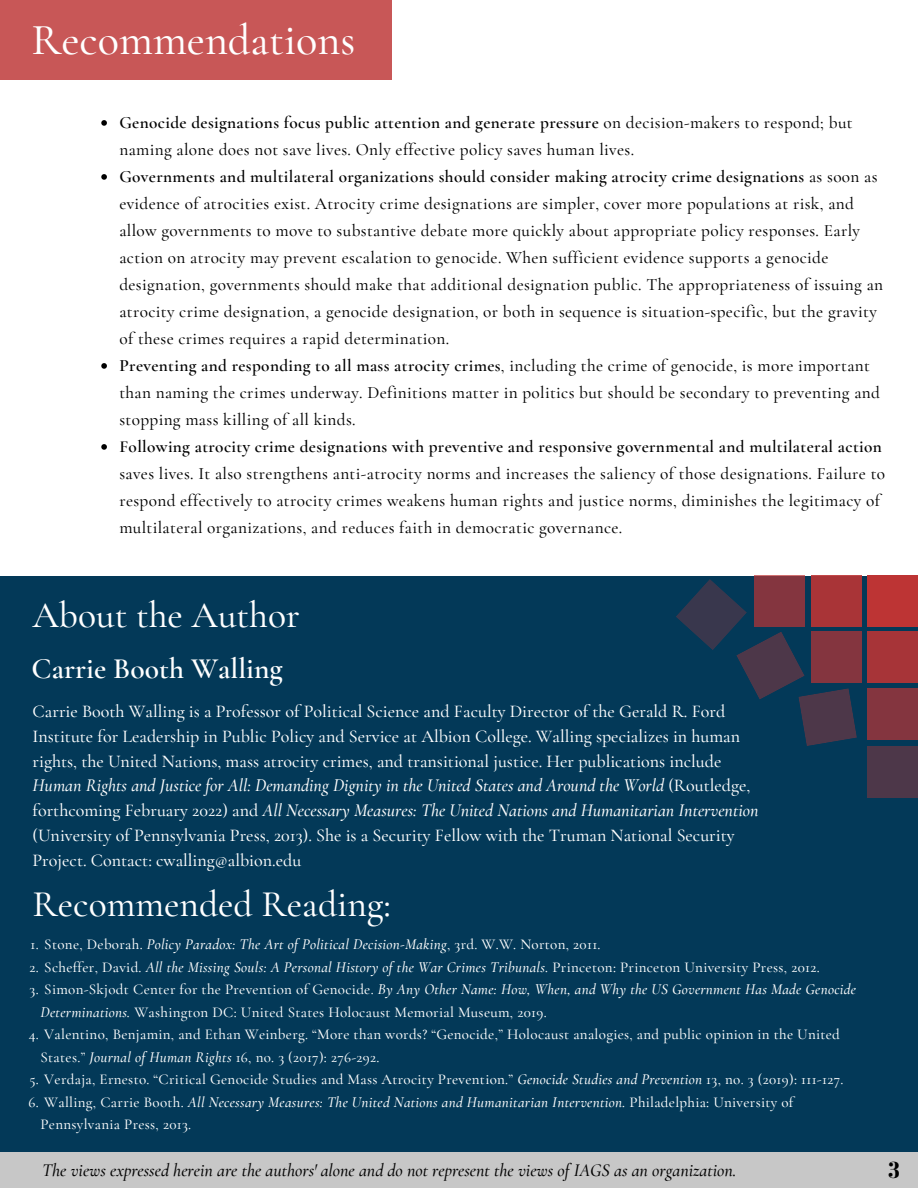
<style>
.page{position:relative;width:918px;height:1188px;background:#fff}
.page>*{position:absolute;margin:0;border:0;box-sizing:border-box;transform-origin:0 0}
.t1{font:500 44.25px "Cormorant Garamond";color:#fff}
.t2{font:500 37.5px "Cormorant Garamond";color:#fff}
.t3{font:600 29.55px "Cormorant Garamond";color:#fff}
.t4{font:700 24px "Bodoni FLF";color:#000}
.t5{font:500 18px/24.8px "Cormorant Garamond";color:#fff}
.t6{font:italic 500 18px "Cormorant Garamond";color:#000}
.t7{font:500 17.25px/27px "Cormorant Garamond";letter-spacing:.02em;color:#000}
.t8{font:500 15px/22.5px "Cormorant Garamond";letter-spacing:.02em;color:#fff}
.t9{font:italic 500 15px "Cormorant Garamond";letter-spacing:.02em;color:#fff}
.s1{font-weight:600}
.s2{font-style:italic}
.s3{font-style:normal}
</style>
<div class="page">
<div style="left:0;top:576px;width:918px;height:612px;background:#033958"></div>
<div style="left:868px;top:576px;width:50px;height:51px;background:#bd3434"></div>
<div style="left:812px;top:632px;width:50px;height:51px;background:#84353f"></div>
<div style="left:812px;top:576px;width:50px;height:51px;background:#a93437"></div>
<div style="left:868px;top:632px;width:50px;height:51px;background:#a73438"></div>
<div style="left:868px;top:688px;width:50px;height:51px;background:#84353f"></div>
<div style="left:754px;top:576px;width:51px;height:51px;background:#84353f"></div>
<svg style="left:676px;top:579px;width:181px;height:167px"></svg>
<div style="left:868px;top:746px;width:50px;height:51px;background:#4d3749"></div>
<div style="left:0;top:1153px;width:918px;height:35px;background:#c7c7c7"></div>
<svg style="left:101px;top:120px;width:6px;height:6px"></svg>
<svg style="left:101px;top:174px;width:6px;height:6px"></svg>
<svg style="left:101px;top:363px;width:6px;height:6px"></svg>
<svg style="left:101px;top:444px;width:6px;height:6px"></svg>
<div style="left:0;top:0;width:391px;height:80px;background:#c85757"></div>
<p class="t1" style="left:32px;top:13px;width:325px">Recommendations</p>
<p class="t7" style="left:119px;top:109px;width:735px"><span class="s1">Genocide designations focus public attention and generate pressure</span> on decision-makers to respond; but naming alone does not save lives. Only effective policy saves human lives.</p>
<p class="t7" style="left:119px;top:163px;width:765px"><span class="s1">Governments and multilateral organizations should consider making atrocity crime designations</span> as soon as evidence of atrocities exist. Atrocity crime designations are simpler, cover more populations at risk, and allow governments to move to substantive debate more quickly about appropriate policy responses. Early action on atrocity may prevent escalation to genocide. When sufficient evidence supports a genocide designation, governments should make that additional designation public. The appropriateness of issuing an atrocity crime designation, a genocide designation, or both in sequence is situation-specific, but the gravity of these crimes requires a rapid determination.</p>
<p class="t7" style="left:119px;top:352px;width:762px"><span class="s1">Preventing and responding to all mass atrocity crimes</span>, including the crime of genocide, is more important than naming the crimes underway. Definitions matter in politics but should be secondary to preventing and stopping mass killing of all kinds.</p>
<p class="t7" style="left:119px;top:433px;width:767px"><span class="s1">Following atrocity crime designations with preventive and responsive governmental and multilateral action </span>saves lives. It also strengthens anti-atrocity norms and increases the saliency of those designations. Failure to respond effectively to atrocity crimes weakens human rights and justice norms, diminishes the legitimacy of multilateral organizations, and reduces faith in democratic governance.</p>
<p class="t2" style="left:33px;top:593px;width:269px">About the Author</p>
<p class="t3" style="left:32px;top:651px;width:253px">Carrie Booth Walling</p>
<p class="t5" style="left:33px;top:699px;width:727px">Carrie Booth Walling is a Professor of Political Science and Faculty Director of the Gerald R. Ford Institute for Leadership in Public Policy and Service at Albion College. Walling specializes in human rights, the United Nations, mass atrocity crimes, and transitional justice. Her publications include <span class="s2">Human Rights and Justice for All: Demanding Dignity in the United States and Around the World</span> (Routledge, forthcoming February 2022) and <span class="s2">All Necessary Measures: The United Nations and Humanitarian Intervention </span>(University of Pennsylvania Press, 2013). She is a Security Fellow with the Truman National Security Project. Contact: cwalling@albion.edu</p>
<p class="t2" style="left:33px;top:882px;width:360px">Recommended Reading:</p>
<p class="t9" style="left:30px;top:935px;width:572px"><span class="s3">1. Stone, Deborah.</span> Policy Paradox: The Art of Political Decision-Making<span class="s3">, 3rd. W.W. Norton, 2011.</span></p>
<p class="t9" style="left:29px;top:958px;width:792px"><span class="s3">2. Scheffer, David.</span> All the Missing Souls: A Personal History of the War Crimes Tribunals. <span class="s3">Princeton: Princeton University Press, 2012.</span></p>
<p class="t8" style="left:41px;top:978px;width:817px;text-indent:-11px">3. Simon-Skjodt Center for the Prevention of Genocide. <span class="s2">By Any Other Name: How, When, and Why the US Government Has Made Genocide<br>Determinations.</span> Washington DC: United States Holocaust Memorial Museum, 2019.</p>
<p class="t8" style="left:41px;top:1023px;width:801px;text-indent:-12px">4. Valentino, Benjamin, and Ethan Weinberg. “More than words? “Genocide,” Holocaust analogies, and public opinion in the United<br>States.” <span class="s2">Journal of Human Rights</span> 16, no. 3 (2017): 276-292.</p>
<p class="t8" style="left:29px;top:1068px;width:816px">5. Verdaja, Ernesto. “Critical Genocide Studies and Mass Atrocity Prevention.” <span class="s2">Genocide Studies and Prevention</span> 13, no. 3 (2019): 111-127.</p>
<p class="t8" style="left:41px;top:1091px;width:754px;text-indent:-12px">6. Walling, Carrie Booth. <span class="s2">All Necessary Measures: The United Nations and Humanitarian Intervention.</span> Philadelphia: University of<br>Pennsylvania Press, 2013.</p>
<p class="t6" style="left:42px;top:1159px;width:696px">The views expressed herein are the authors' alone and do not represent the views of IAGS as an organization.</p>
<p class="t4" style="left:887px;top:1157px;width:16px">3</p>
</div>
